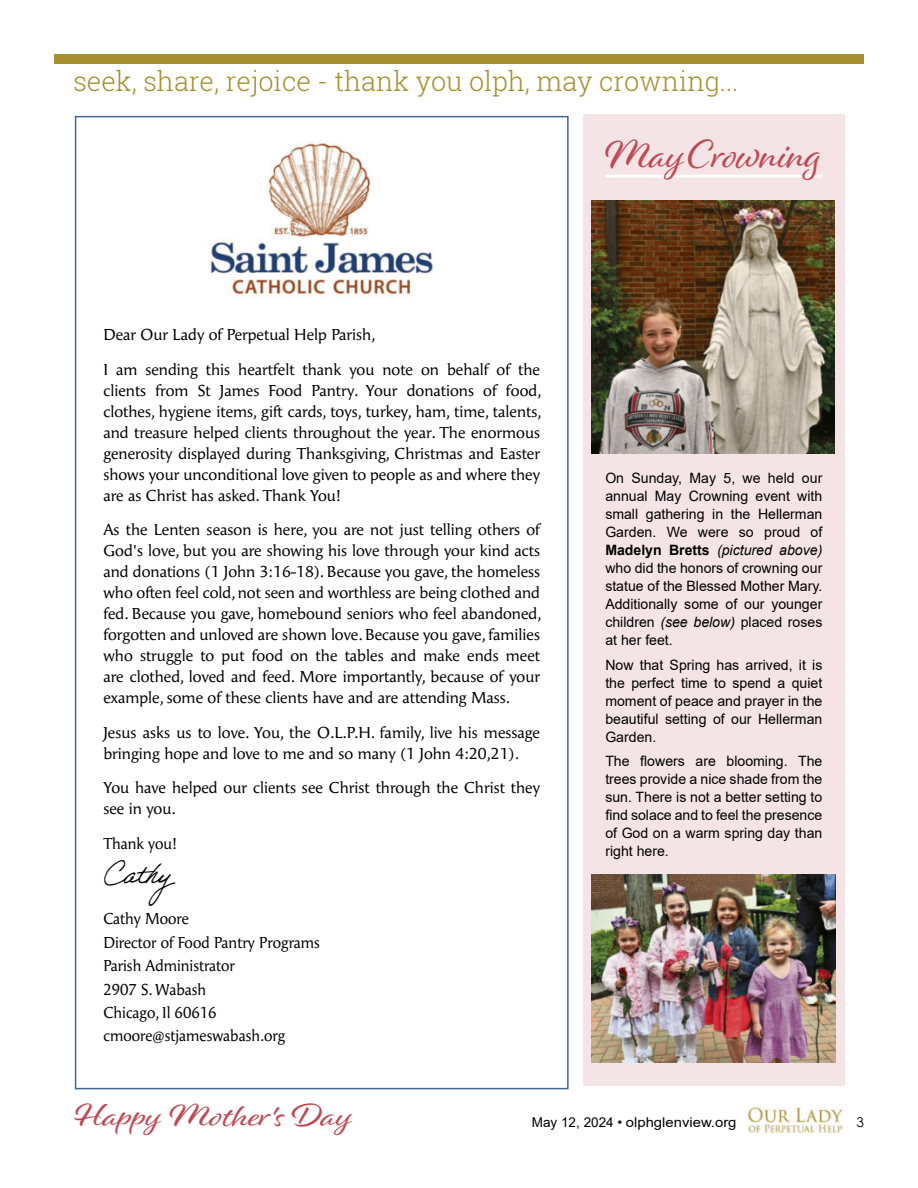
<style>
.page{position:relative;width:918px;height:1188px;background:#fff}
.page>*{position:absolute;margin:0;border:0;box-sizing:border-box;transform-origin:0 0}
.t1{font:42px "Mpbdbw Alisha";color:#bd4b55}
.t2{font:33px "Lwjxll Alisha";color:#bd4b55;scale:1.14 1}
.t3{font:300 27px "Roboto Slab";color:#a68f2e}
.t4{font:27px "Adobe Handwriting Ernie";color:#000;scale:.95 1}
.t5{font:15.75px/21px "Angie Pro";color:#000}
.t6{font:15.75px/23.4px "Angie Pro";color:#000;scale:.95 1}
.t7{font:14.25px/18px "Pcbvbg Arial";color:#000;text-align:justify}
.t8{font:14.25px "Hvsdvl Arial";color:#000}
.t9{font:italic 14.25px "Arial";color:#000}
.t10{font:13.5px "Pcbvbg Arial";color:#000}
.t11{font:13.5px "Century Gothic";color:#000}
.s1{font-weight:700;font-style:normal}
.s2{font-family:"Arial";font-style:italic}
</style>
<div class="page">
<div style="left:54px;top:54px;width:810px;height:9px;background:#a68f2e"></div>
<img style="left:748px;top:1107px;width:95px;height:27px">
<div style="left:583px;top:114px;width:262px;height:972px;background:#f5e4e5"></div>
<hr style="left:605px;top:175px;width:217px;height:3px;background:#fff">
<img style="left:210px;top:140px;width:223px;height:156px">
<img style="left:592px;top:201px;width:243px;height:252px">
<img style="left:592px;top:875px;width:244px;height:187px">
<h3 class="t3" style="left:73px;top:63px;width:666px">seek, share, rejoice - thank you olph, may crowning...</h3>
<p class="t5" style="left:103px;top:317px;width:438px;line-height:34.5px">Dear Our Lady of Perpetual Help Parish,<br>I am sending this heartfelt thank you note on behalf of the</p>
<p class="t5" style="left:103px;top:379px;width:440px;text-align:justify">clients from St James Food Pantry. Your donations of food, clothes, hygiene items, gift cards, toys, turkey, ham, time, talents, and treasure helped clients throughout the year. The enormous generosity displayed during Thanksgiving, Christmas and Easter shows your unconditional love given to people as and where they are as Christ has asked. Thank You!</p>
<p class="t5" style="left:103px;top:518px;width:440px;text-align:justify">As the Lenten season is here, you are not just telling others of God's love, but you are showing his love through your kind acts and donations (1 John 3:16-18). Because you gave, the homeless who often feel cold, not seen and worthless are being clothed and fed. Because you gave, homebound seniors who feel abandoned, forgotten and unloved are shown love. Because you gave, families who struggle to put food on the tables and make ends meet are clothed, loved and feed. More importantly, because of your example, some of these clients have and are attending Mass.</p>
<p class="t5" style="left:103px;top:721px;width:438px">Jesus asks us to love. You, the O.L.P.H. family, live his message bringing hope and love to me and so many (1 John 4:20,21).</p>
<p class="t5" style="left:103px;top:776px;width:438px">You have helped our clients see Christ through the Christ they see in you.</p>
<p class="t6" style="left:103px;top:831px;width:79px">Thank you!</p>
<h3 class="t4" style="left:103px;top:858px;width:87px">Cathy</h3>
<p class="t6" style="left:103px;top:906px;width:230px">Cathy Moore<br>Director of Food Pantry Programs<br>Parish Administrator<br>2907 S. Wabash<br>Chicago, Il 60616 cmoore@stjameswabash.org</p>
<h1 class="t1" style="left:605px;top:129px;width:219px">May Crowning</h1>
<p class="t8" style="left:605px;top:468px;width:219px">On Sunday, May 5, we held our</p>
<p class="t7" style="left:605px;top:487px;width:219px">annual May Crowning event with small gathering in the Hellerman Garden. We were so proud of</p>
<p class="t9" style="left:605px;top:541px;width:219px"><span class="s1">Madelyn Bretts</span> (pictured above)</p>
<p class="t7" style="left:605px;top:559px;width:219px">who did the honors of crowning our statue of the Blessed Mother Mary.<br>Additionally some of our younger children <span class="s2">(see below)</span> placed roses</p>
<p class="t8" style="left:605px;top:630px;width:69px">at her feet.</p>
<p class="t7" style="left:605px;top:656px;width:219px">Now that Spring has arrived, it is the perfect time to spend a quiet moment of peace and prayer in the beautiful setting of our Hellerman</p>
<p class="t8" style="left:605px;top:727px;width:52px">Garden.</p>
<p class="t7" style="left:605px;top:752px;width:219px">The flowers are blooming. The trees provide a nice shade from the sun. There is not a better setting to find solace and to feel the presence of God on a warm spring day than right here.</p>
<h2 class="t2" style="left:73px;top:1095px;width:247px">Happy Mother's Day</h2>
<p class="t10" style="left:532px;top:1113px;width:206px">May 12, 2024 • olphglenview.org</p>
<p class="t11" style="left:857px;top:1113px;width:9px">3</p>
</div>
